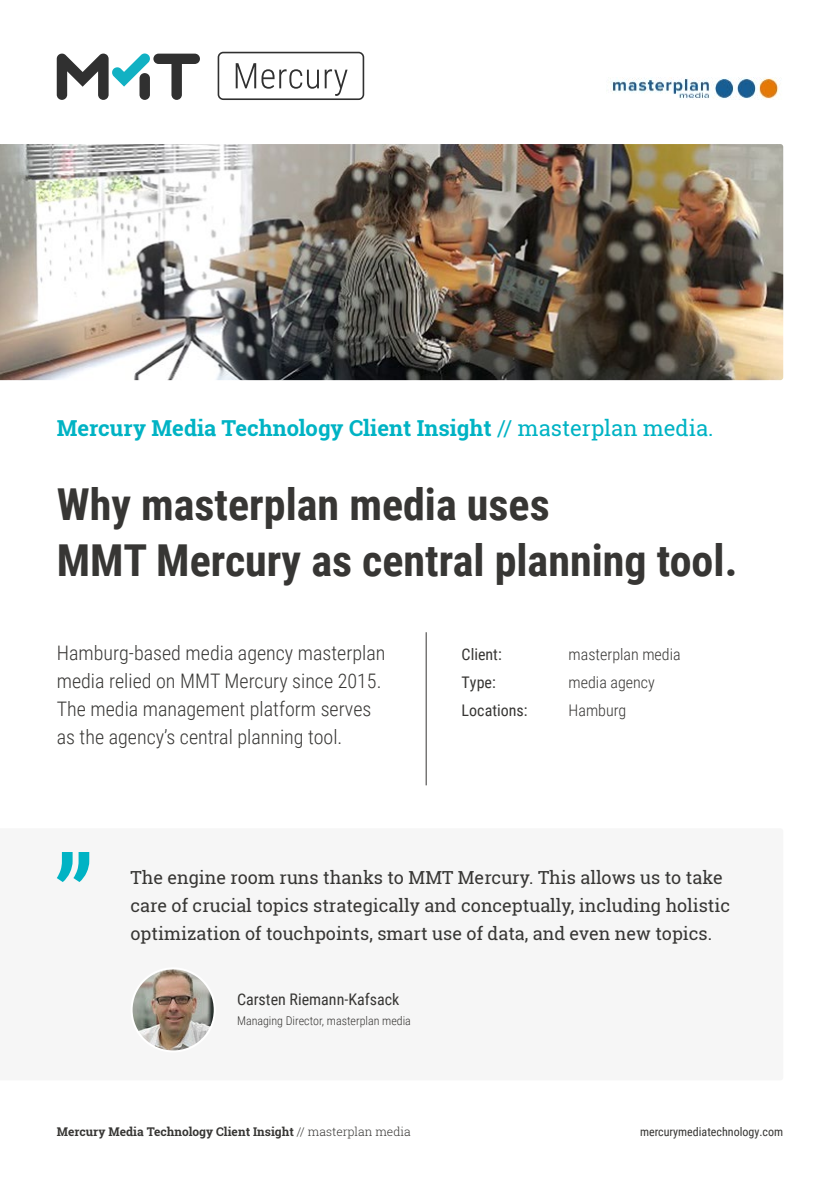
<style>
.page{position:relative;width:840px;height:1191px;background:#fff}
.page>*{position:absolute;margin:0;border:0;box-sizing:border-box;transform-origin:0 0}
.t1{font:700 44px/56px "Roboto Condensed";color:#373634}
.t2{font:700 22px "Roboto Slab";color:#00b3c4}
.t3{font:300 20px/28px "Roboto Condensed";color:#373634}
.t4{font:18px/28px "Roboto Slab";color:#373634}
.t5{font:16px/28px "Roboto Condensed";color:#373634}
.t6{font:300 16px/28px "Roboto Condensed";color:#373634}
.t7{font:700 12px "Roboto Slab";color:#373634}
.t8{font:300 12px "Roboto Condensed";color:#373634}
.t9{font:12px "Roboto Condensed";color:#373634}
.s1{font-weight:400}
.s2{font-weight:300}
</style>
<div class="page">
<img style="left:131px;top:968px;width:84px;height:83px;border-radius:42px">
<div style="left:130px;top:967px;width:86px;height:85px;border:2px solid #fff;border-radius:50%"></div>
<svg style="left:57px;top:53px;width:143px;height:47px"></svg>
<hr style="left:425px;top:632px;width:1px;height:153px;background:#373634">
<svg style="left:57px;top:852px;width:32px;height:30px"></svg>
<svg style="left:217px;top:52px;width:147px;height:48px"></svg>
<img style="left:610px;top:78px;width:170px;height:22px">
<img style="left:0;top:144px;width:782px;height:236px">
<p class="t2" style="left:57px;top:413px;width:657px">Mercury Media Technology Client Insight <span class="s1">// masterplan media.</span></p>
<h1 class="t1" style="left:57px;top:475px;width:681px">Why masterplan media uses<br>MMT Mercury as central planning tool.</h1>
<p class="t3" style="left:57px;top:638px;width:330px">Hamburg-based media agency masterplan media relied on MMT Mercury since 2015.<br>The media management platform serves as the agency’s central planning tool.</p>
<p class="t5" style="left:461px;top:640px;width:67px">Client:<br>Type:<br>Locations:</p>
<p class="t6" style="left:568px;top:640px;width:113px">masterplan media media agency<br>Hamburg</p>
<p class="t4" style="left:130px;top:863px;width:600px">The engine room runs thanks to MMT Mercury. This allows us to take care of crucial topics strategically and conceptually, including holistic optimization of touchpoints, smart use of data, and even new topics.</p>
<p class="t5" style="left:237px;top:984px;width:164px">Carsten Riemann-Kafsack</p>
<p class="t8" style="left:237px;top:1012px;width:175px">Managing Director, masterplan media</p>
<p class="t7" style="left:57px;top:1123px;width:355px">Mercury Media Technology Client Insight <span class="s2">// masterplan media</span></p>
<p class="t9" style="left:639px;top:1123px;width:145px">mercurymediatechnology.com</p>
</div>
